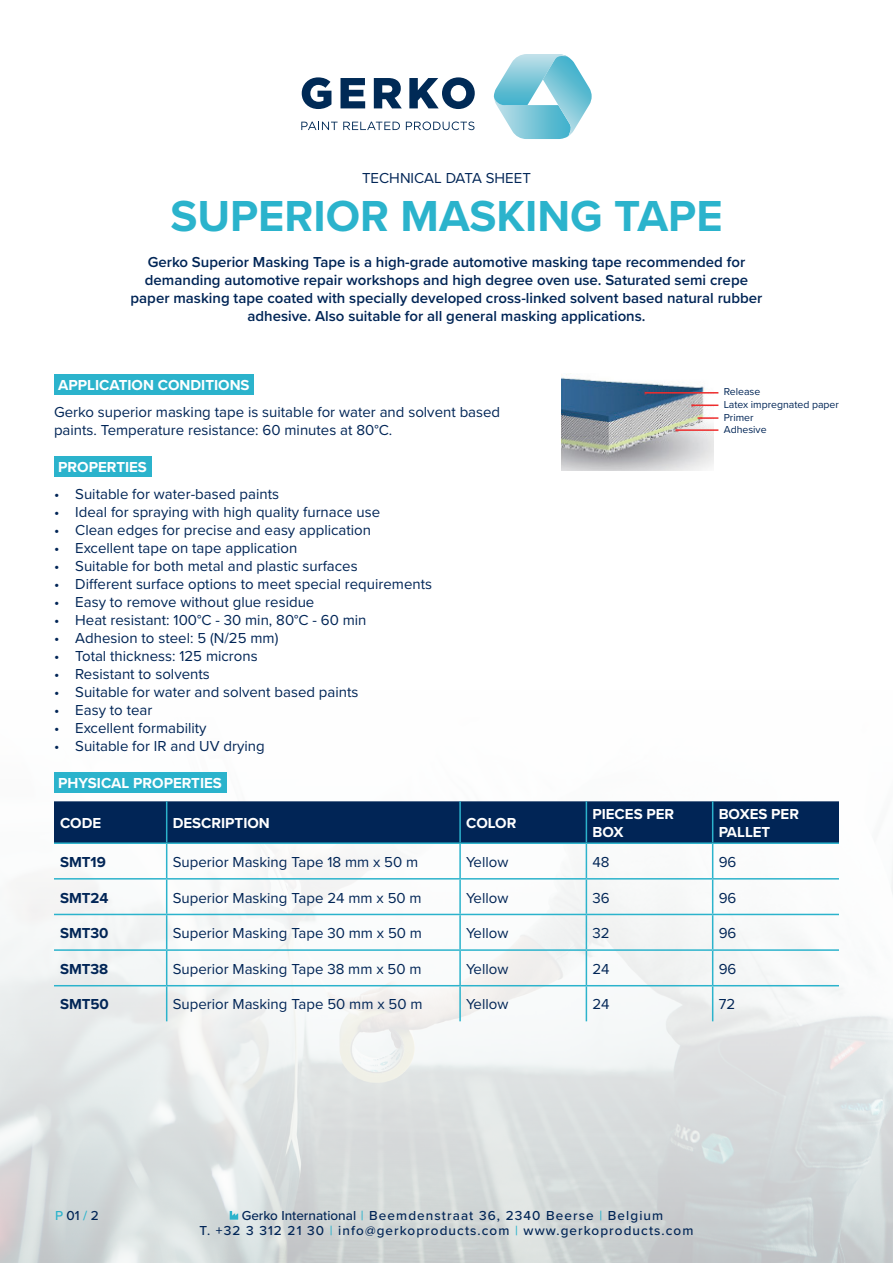
<style>
.page{position:relative;width:893px;height:1263px;background:#fff}
.page>*{position:absolute;margin:0;border:0;box-sizing:border-box;transform-origin:0 0}
.t1{font:700 45px "Proxima Nova";color:#2bb3cc}
.Alineastijl{font:15px/18px "Proxima Nova";color:#012556}
.t2{font:600 15px/18px "Proxima Nova";color:#012556;text-align:center}
.t3{font:700 15px/18px "Proxima Nova";color:#fff}
.t4{font:700 15px "Proxima Nova";color:#012556}
.t5{font:500 13.5px/15px "Proxima Nova";letter-spacing:.08em;color:#012556}
.Alineastijl-2{font:10.5px "Proxima Nova";color:#012556}
.s1{color:#2bb3cc}
</style>
<div class="page">
<svg style="left:301px;top:122px;width:99px;height:8px"></svg>
<svg style="left:406px;top:122px;width:68px;height:8px"></svg>
<svg style="left:302px;top:77px;width:29px;height:32px"></svg>
<svg style="left:340px;top:78px;width:25px;height:30px"></svg>
<svg style="left:374px;top:78px;width:28px;height:30px"></svg>
<svg style="left:409px;top:77px;width:66px;height:32px"></svg>
<svg style="left:494px;top:54px;width:98px;height:85px"></svg>
<img style="left:0;top:772px;width:893px;height:491px">
<svg style="left:230px;top:1211px;width:8px;height:8px"></svg>
<div style="left:54px;top:374px;width:200px;height:20px;background:#2bb3cc"></div>
<div style="left:54px;top:456px;width:97px;height:20px;background:#2bb3cc"></div>
<img style="left:562px;top:377px;width:151px;height:94px">
<hr style="left:645px;top:392px;width:73px;height:2px;background:#ee2d2d">
<hr style="left:675px;top:429px;width:43px;height:2px;background:#ee2d2d">
<hr style="left:692px;top:404px;width:26px;height:2px;background:#ee2d2d">
<hr style="left:698px;top:417px;width:20px;height:2px;background:#ee2d2d">
<div style="left:54px;top:772px;width:172px;height:20px;background:#2bb3cc"></div>
<div style="left:54px;top:801px;width:785px;height:41px;background:#012556"></div>
<hr style="left:166px;top:801px;width:1px;height:41px;background:#2bb3cc">
<hr style="left:459px;top:801px;width:2px;height:41px;background:#2bb3cc">
<hr style="left:586px;top:801px;width:1px;height:41px;background:#2bb3cc">
<hr style="left:712px;top:801px;width:1px;height:41px;background:#2bb3cc">
<hr style="left:54px;top:842px;width:113px;height:2px;background:#2bb3cc">
<hr style="left:54px;top:878px;width:113px;height:1px;background:#2bb3cc">
<hr style="left:54px;top:914px;width:113px;height:1px;background:#2bb3cc">
<hr style="left:54px;top:949px;width:113px;height:2px;background:#2bb3cc">
<hr style="left:166px;top:844px;width:1px;height:34px;background:#2bb3cc">
<hr style="left:166px;top:879px;width:1px;height:35px;background:#2bb3cc">
<hr style="left:166px;top:915px;width:1px;height:34px;background:#2bb3cc">
<hr style="left:166px;top:951px;width:1px;height:34px;background:#2bb3cc">
<hr style="left:167px;top:842px;width:293px;height:2px;background:#2bb3cc">
<hr style="left:460px;top:842px;width:126px;height:2px;background:#2bb3cc">
<hr style="left:586px;top:842px;width:127px;height:2px;background:#2bb3cc">
<hr style="left:459px;top:844px;width:2px;height:34px;background:#2bb3cc">
<hr style="left:586px;top:844px;width:1px;height:34px;background:#2bb3cc">
<hr style="left:459px;top:879px;width:2px;height:35px;background:#2bb3cc">
<hr style="left:586px;top:879px;width:1px;height:35px;background:#2bb3cc">
<hr style="left:459px;top:915px;width:2px;height:34px;background:#2bb3cc">
<hr style="left:586px;top:915px;width:1px;height:34px;background:#2bb3cc">
<hr style="left:459px;top:951px;width:2px;height:34px;background:#2bb3cc">
<hr style="left:586px;top:951px;width:1px;height:34px;background:#2bb3cc">
<hr style="left:167px;top:878px;width:293px;height:1px;background:#2bb3cc">
<hr style="left:460px;top:878px;width:126px;height:1px;background:#2bb3cc">
<hr style="left:586px;top:878px;width:127px;height:1px;background:#2bb3cc">
<hr style="left:167px;top:914px;width:293px;height:1px;background:#2bb3cc">
<hr style="left:460px;top:914px;width:126px;height:1px;background:#2bb3cc">
<hr style="left:586px;top:914px;width:127px;height:1px;background:#2bb3cc">
<hr style="left:167px;top:949px;width:293px;height:2px;background:#2bb3cc">
<hr style="left:460px;top:949px;width:126px;height:2px;background:#2bb3cc">
<hr style="left:586px;top:949px;width:127px;height:2px;background:#2bb3cc">
<hr style="left:712px;top:844px;width:1px;height:34px;background:#2bb3cc">
<hr style="left:712px;top:879px;width:1px;height:35px;background:#2bb3cc">
<hr style="left:712px;top:915px;width:1px;height:34px;background:#2bb3cc">
<hr style="left:712px;top:951px;width:1px;height:34px;background:#2bb3cc">
<hr style="left:713px;top:842px;width:126px;height:2px;background:#2bb3cc">
<hr style="left:713px;top:878px;width:126px;height:1px;background:#2bb3cc">
<hr style="left:713px;top:914px;width:126px;height:1px;background:#2bb3cc">
<hr style="left:713px;top:949px;width:126px;height:2px;background:#2bb3cc">
<hr style="left:54px;top:985px;width:113px;height:1px;background:#2bb3cc">
<hr style="left:166px;top:986px;width:1px;height:35px;background:#2bb3cc">
<hr style="left:167px;top:985px;width:293px;height:1px;background:#2bb3cc">
<hr style="left:460px;top:985px;width:126px;height:1px;background:#2bb3cc">
<hr style="left:586px;top:985px;width:127px;height:1px;background:#2bb3cc">
<hr style="left:459px;top:986px;width:2px;height:35px;background:#2bb3cc">
<hr style="left:586px;top:986px;width:1px;height:35px;background:#2bb3cc">
<hr style="left:712px;top:986px;width:1px;height:35px;background:#2bb3cc">
<hr style="left:713px;top:985px;width:126px;height:1px;background:#2bb3cc">
<p class="Alineastijl" style="left:362px;top:168px;width:170px">TECHNICAL DATA SHEET</p>
<p class="t1" style="left:170px;top:182px;width:554px">SUPERIOR MASKING TAPE</p>
<p class="t2" style="left:131px;top:252px;width:633px">Gerko Superior Masking Tape is a high-grade automotive masking tape recommended for demanding automotive repair workshops and high degree oven use. Saturated semi crepe paper masking tape coated with specially developed cross-linked solvent based natural rubber adhesive. Also suitable for all general masking applications.</p>
<p class="t3" style="left:58px;top:376px;width:193px">APPLICATION CONDITIONS</p>
<p class="Alineastijl" style="left:54px;top:402px;width:448px">Gerko superior masking tape is suitable for water and solvent based paints. Temperature resistance: 60 minutes at 80°C.</p>
<p class="t3" style="left:58px;top:458px;width:90px">PROPERTIES</p>
<p class="Alineastijl" style="left:54px;top:484px;width:227px">• Suitable for water-based paints</p>
<p class="Alineastijl" style="left:54px;top:502px;width:328px">• Ideal for spraying with high quality furnace use</p>
<p class="Alineastijl" style="left:54px;top:520px;width:319px">• Clean edges for precise and easy application</p>
<p class="Alineastijl" style="left:54px;top:538px;width:245px">• Excellent tape on tape application</p>
<p class="Alineastijl" style="left:54px;top:556px;width:305px">• Suitable for both metal and plastic surfaces</p>
<p class="Alineastijl" style="left:54px;top:574px;width:380px">• Different surface options to meet special requirements</p>
<p class="Alineastijl" style="left:54px;top:592px;width:262px">• Easy to remove without glue residue</p>
<p class="Alineastijl" style="left:54px;top:610px;width:314px">• Heat resistant: 100°C - 30 min, 80°C - 60 min</p>
<p class="Alineastijl" style="left:54px;top:628px;width:226px">• Adhesion to steel: 5 (N/25 mm)</p>
<p class="Alineastijl" style="left:54px;top:646px;width:205px">• Total thickness: 125 microns</p>
<p class="Alineastijl" style="left:54px;top:664px;width:157px">• Resistant to solvents</p>
<p class="Alineastijl" style="left:54px;top:682px;width:306px">• Suitable for water and solvent based paints</p>
<p class="Alineastijl" style="left:54px;top:700px;width:100px">• Easy to tear</p>
<p class="Alineastijl" style="left:54px;top:718px;width:154px">• Excellent formability</p>
<p class="Alineastijl" style="left:54px;top:736px;width:212px">• Suitable for IR and UV drying</p>
<p class="Alineastijl-2" style="left:724px;top:384px;width:38px">Release</p>
<p class="Alineastijl-2" style="left:724px;top:397px;width:117px">Latex impregnated paper</p>
<p class="Alineastijl-2" style="left:724px;top:409px;width:31px">Primer</p>
<p class="Alineastijl-2" style="left:724px;top:422px;width:44px">Adhesive</p>
<p class="t3" style="left:58px;top:774px;width:165px">PHYSICAL PROPERTIES</p>
<p class="t3" style="left:60px;top:814px;width:43px">CODE</p>
<p class="t3" style="left:173px;top:814px;width:99px">DESCRIPTION</p>
<p class="t3" style="left:466px;top:814px;width:52px">COLOR</p>
<p class="t3" style="left:592px;top:805px;width:83px">PIECES PER<br>BOX</p>
<p class="t3" style="left:719px;top:805px;width:82px">BOXES PER<br>PALLET</p>
<p class="t4" style="left:60px;top:851px;width:47px">SMT19</p>
<p class="Alineastijl" style="left:173px;top:852px;width:247px">Superior Masking Tape 18 mm x 50 m</p>
<p class="Alineastijl" style="left:466px;top:852px;width:44px">Yellow</p>
<p class="Alineastijl" style="left:592px;top:852px;width:19px">48</p>
<p class="Alineastijl" style="left:719px;top:852px;width:19px">96</p>
<p class="t4" style="left:60px;top:886px;width:50px">SMT24</p>
<p class="Alineastijl" style="left:173px;top:888px;width:250px">Superior Masking Tape 24 mm x 50 m</p>
<p class="Alineastijl" style="left:466px;top:888px;width:44px">Yellow</p>
<p class="Alineastijl" style="left:592px;top:888px;width:19px">36</p>
<p class="Alineastijl" style="left:719px;top:888px;width:19px">96</p>
<p class="t4" style="left:60px;top:922px;width:50px">SMT30</p>
<p class="Alineastijl" style="left:173px;top:923px;width:251px">Superior Masking Tape 30 mm x 50 m</p>
<p class="Alineastijl" style="left:466px;top:923px;width:44px">Yellow</p>
<p class="Alineastijl" style="left:592px;top:923px;width:19px">32</p>
<p class="Alineastijl" style="left:719px;top:923px;width:19px">96</p>
<p class="t4" style="left:60px;top:958px;width:50px">SMT38</p>
<p class="Alineastijl" style="left:173px;top:959px;width:250px">Superior Masking Tape 38 mm x 50 m</p>
<p class="Alineastijl" style="left:466px;top:959px;width:44px">Yellow</p>
<p class="Alineastijl" style="left:592px;top:959px;width:19px">24</p>
<p class="Alineastijl" style="left:719px;top:959px;width:19px">96</p>
<p class="t4" style="left:60px;top:993px;width:50px">SMT50</p>
<p class="Alineastijl" style="left:173px;top:995px;width:251px">Superior Masking Tape 50 mm x 50 m</p>
<p class="Alineastijl" style="left:466px;top:995px;width:44px">Yellow</p>
<p class="Alineastijl" style="left:592px;top:995px;width:19px">24</p>
<p class="Alineastijl" style="left:719px;top:995px;width:18px">72</p>
<p class="t5" style="left:55px;top:1207px;width:45px"><span class="s1">P</span> 01 <span class="s1">/</span> 2</p>
<p class="t5" style="left:199px;top:1207px;width:495px;text-indent:42px">Gerko International <span class="s1">|</span> Beemdenstraat 36, 2340 Beerse <span class="s1">|</span> Belgium<br>T. +32 3 312 21 30 <span class="s1">|</span> info@gerkoproducts.com <span class="s1">|</span> www.gerkoproducts.com</p>
</div>
